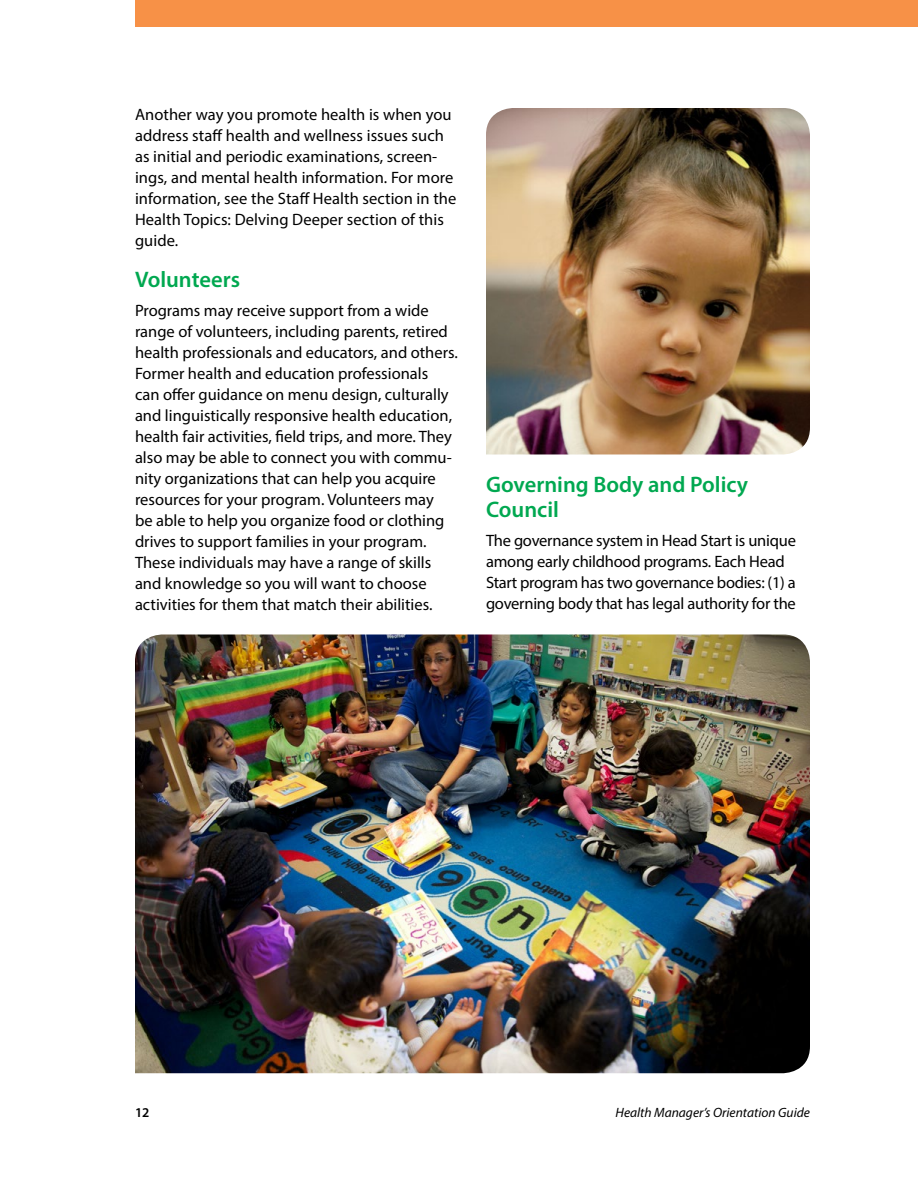
<style>
.page{position:relative;width:918px;height:1188px;background:#fff}
.page>*{position:absolute;margin:0;border:0;box-sizing:border-box;transform-origin:0 0}
.Subhead_1{font:600 22.5px/25.3px "Myriad Pro";color:#00a850}
.Body_text{font:16.5px/21px "Myriad Pro";color:#000}
.t1{font:italic 13.5px "Myriad Pro";color:#000}
.t2{font:600 13.5px "Myriad Pro";color:#000}
</style>
<div class="page">
<div style="left:135px;top:0;width:783px;height:27px;background:#f79147"></div>
<img style="left:135px;top:634px;width:675px;height:439px">
<img style="left:486px;top:108px;width:324px;height:346px">
<p class="Body_text" style="left:135px;top:104px;width:323px">Another way you promote health is when you address staff health and wellness issues such as initial and periodic examinations, screen&shy;ings, and mental health information. For more information, see the Staff Health section in the Health Topics: Delving Deeper section of this guide.</p>
<h3 class="Subhead_1" style="left:135px;top:266px;width:107px">Volunteers</h3>
<p class="Body_text" style="left:135px;top:300px;width:324px">Programs may receive support from a wide range of volunteers, including parents, retired health professionals and educators, and others.<br>Former health and education professionals<br>can offer guidance on menu design, culturally and linguistically responsive health education, health fair activities, field trips, and more. They also may be able to connect you with commu&shy;nity organizations that can help you acquire resources for your program. Volunteers may<br>be able to help you organize food or clothing drives to support families in your program.<br>These individuals may have a range of skills and knowledge so you will want to choose activities for them that match their abilities.</p>
<h3 class="Subhead_1" style="left:486px;top:471px;width:264px">Governing Body and Policy<br>Council</h3>
<p class="Body_text" style="left:486px;top:530px;width:311px">The governance system in Head Start is unique among early childhood programs. Each Head Start program has two governance bodies: (1) a governing body that has legal authority for the</p>
<p class="t2" style="left:135px;top:1104px;width:16px">12</p>
<p class="t1" style="left:616px;top:1104px;width:196px">Health Manager’s Orientation Guide</p>
</div>
